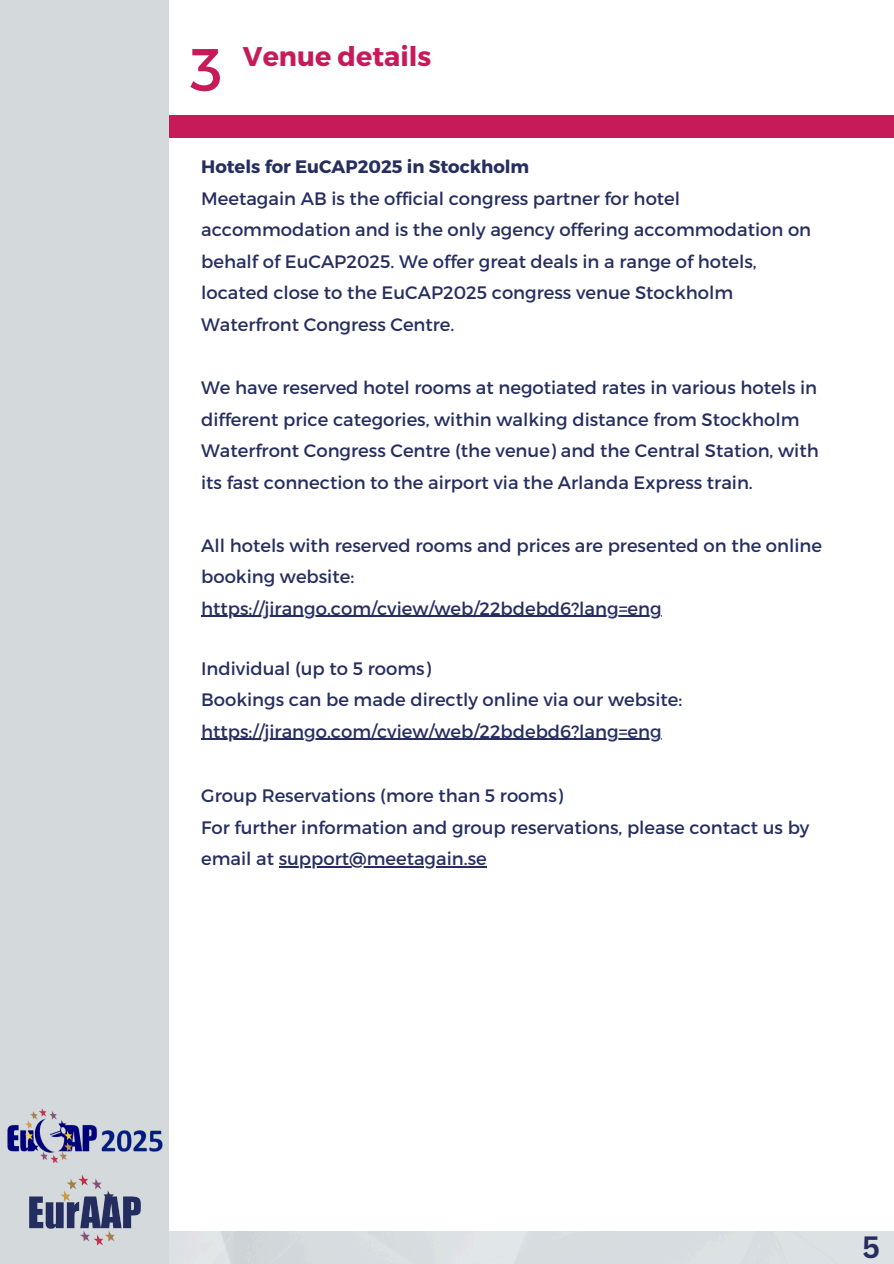
<style>
.page{position:relative;width:894px;height:1264px;background:#fff}
.page>*{position:absolute;margin:0;border:0;box-sizing:border-box;transform-origin:0 0}
.t1{font:60px "Montserrat";color:#c71a59}
.t2{font:700 30px "Canva Sans";color:#262e5f}
.t3{font:700 27px "Montserrat";color:#c71a59}
.t4{font:18px/31.5px "Montserrat";color:#262e5f}
.t5{font:700 18px "Montserrat";color:#262e5f}
</style>
<div class="page">
<div style="left:0;top:115px;width:893px;height:22px;background:#c71a59"></div>
<div style="left:0;top:0;width:169px;height:1263px;background:#d4d9dc"></div>
<img style="left:29px;top:1174px;width:112px;height:70px">
<img style="left:7px;top:1108px;width:155px;height:55px">
<hr style="left:201px;top:615px;width:460px;height:2px;background:#262e5f">
<hr style="left:201px;top:738px;width:460px;height:2px;background:#262e5f">
<hr style="left:279px;top:866px;width:207px;height:1px;background:#262e5f">
<p class="t1" style="left:190px;top:31px;width:34px">3</p>
<p class="t3" style="left:243px;top:39px;width:190px">Venue details</p>
<h1 class="t5" style="left:201px;top:155px;width:329px">Hotels for EuCAP2025 in Stockholm</h1>
<p class="t4" style="left:201px;top:182px;width:611px">Meetagain AB is the official congress partner for hotel accommodation and is the only agency offering accommodation on behalf of EuCAP2025. We offer great deals in a range of hotels, located close to the EuCAP2025 congress venue Stockholm Waterfront Congress Centre.</p>
<p class="t4" style="left:201px;top:371px;width:619px">We have reserved hotel rooms at negotiated rates in various hotels in different price categories, within walking distance from Stockholm Waterfront Congress Centre (the venue) and the Central Station, with its fast connection to the airport via the Arlanda Express train.</p>
<p class="t4" style="left:201px;top:528px;width:622px">All hotels with reserved rooms and prices are presented on the online booking website:</p>
<p class="t4" style="left:201px;top:591px;width:462px">https://jirango.com/cview/web/22bdebd6?lang=eng</p>
<p class="t4" style="left:201px;top:651px;width:231px">Individual (up to 5 rooms)</p>
<p class="t4" style="left:201px;top:683px;width:482px">Bookings can be made directly online via our website:</p>
<p class="t4" style="left:201px;top:714px;width:462px">https://jirango.com/cview/web/22bdebd6?lang=eng</p>
<p class="t4" style="left:201px;top:779px;width:363px">Group Reservations (more than 5 rooms)</p>
<p class="t4" style="left:201px;top:810px;width:609px">For further information and group reservations, please contact us by email at support@meetagain.se</p>
<p class="t2" style="left:861px;top:1225px;width:20px">5</p>
</div>
